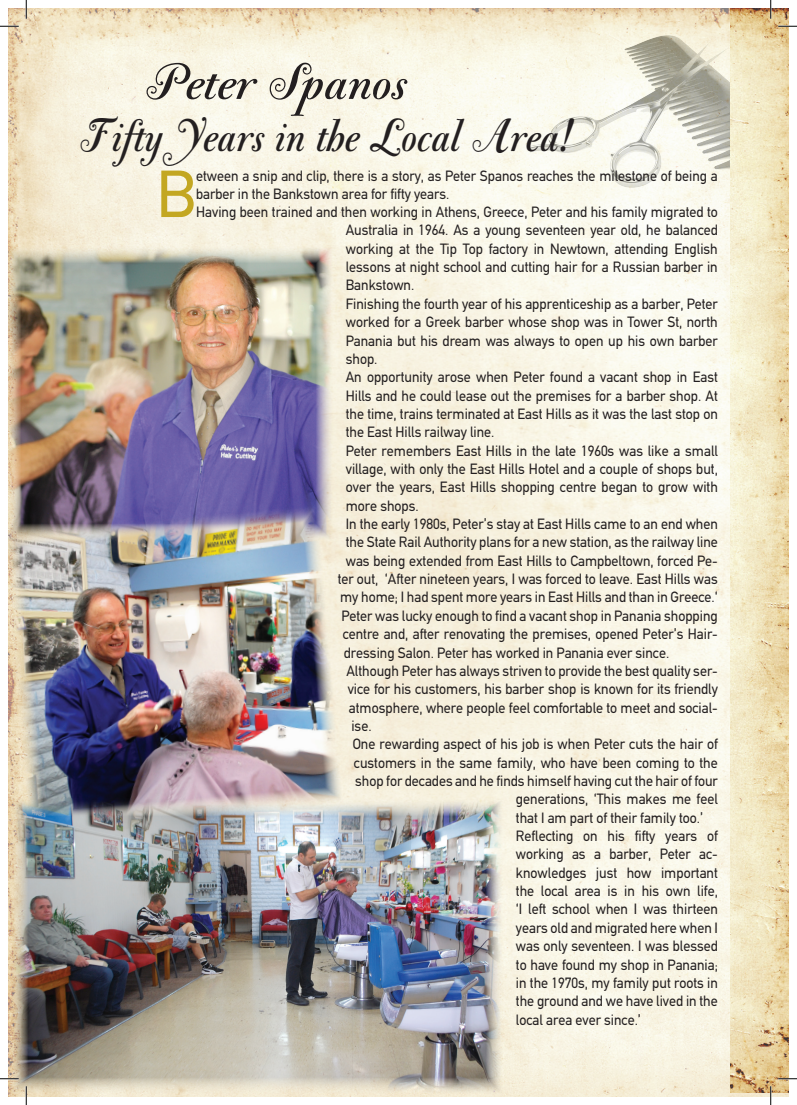
<style>
.page{position:relative;width:797px;height:1105px;background:#fff}
.page>*{position:absolute;margin:0;border:0;box-sizing:border-box;transform-origin:0 0}
.t1{font:66.75px "PF Din Text";color:#c3a722}
.t2{font:700 55px "PF Bodoni Script One";color:#231f20}
.t3{font:700 50px "PF Bodoni Script One";color:#231f20;scale:.87 1}
.t4{font:15px/18.4px "PF Din Text";color:#231f20;text-align:justify;scale:.95 1}
</style>
<div class="page">
<img style="left:9px;top:9px;width:779px;height:1087px">
<img style="left:9px;top:245px;width:324px;height:258px">
<img style="left:9px;top:503px;width:336px;height:328px">
<img style="left:11px;top:799px;width:492px;height:296px">
<img style="left:730px;top:9px;width:58px;height:1084px">
<svg style="left:0;top:25px;width:19px;height:2px"></svg>
<svg style="left:778px;top:25px;width:19px;height:2px"></svg>
<svg style="left:0;top:1078px;width:19px;height:1px"></svg>
<svg style="left:778px;top:1078px;width:19px;height:1px"></svg>
<svg style="left:25px;top:0;width:2px;height:19px"></svg>
<svg style="left:25px;top:1086px;width:2px;height:19px"></svg>
<svg style="left:770px;top:0;width:1px;height:19px"></svg>
<svg style="left:770px;top:1086px;width:1px;height:19px"></svg>
<p class="t2" style="left:143px;top:52px;width:264px">Peter Spanos</p>
<p class="t3" style="left:80px;top:109px;width:567px">Fifty Years in the Local Area!</p>
<p class="t1" style="left:156px;top:155px;width:41px">B</p>
<p class="t4" style="left:196px;top:167px;width:550px;line-height:18px">etween a snip and clip, there is a story, as Peter Spanos reaches the milestone of being a barber in the Bankstown area for fifty years.</p>
<p class="t4" style="left:346px;top:203px;width:393px;text-indent:-150px">Having been trained and then working in Athens, Greece, Peter and his family migrated to Australia in 1964. As a young seventeen year old, he balanced working at the Tip Top factory in Newtown, attending English lessons at night school and cutting hair for a Russian barber in Bankstown.</p>
<p class="t4" style="left:346px;top:295px;width:393px">Finishing the fourth year of his apprenticeship as a barber, Peter worked for a Greek barber whose shop was in Tower St, north Panania but his dream was always to open up his own barber shop.</p>
<p class="t4" style="left:346px;top:368px;width:393px">An opportunity arose when Peter found a vacant shop in East Hills and he could lease out the premises for a barber shop. At the time, trains terminated at East Hills as it was the last stop on the East Hills railway line.</p>
<p class="t4" style="left:346px;top:441px;width:393px">Peter remembers East Hills in the late 1960s was like a small village, with only the East Hills Hotel and a couple of shops but, over the years, East Hills shopping centre began to grow with more shops.</p>
<p class="t4" style="left:337px;top:515px;width:402px;text-align:center">In the early 1980s, Peter’s stay at East Hills came to an end when the State Rail Authority plans for a new station, as the railway line was being extended from East Hills to Campbeltown, forced Pe&shy;ter out, ‘After nineteen years, I was forced to leave. East Hills was my home; I had spent more years in East Hills and than in Greece.‘</p>
<p class="t4" style="left:341px;top:606px;width:398px">Peter was lucky enough to find a vacant shop in Panania shopping centre and, after renovating the premises, opened Peter’s Hair&shy;dressing Salon. Peter has worked in Panania ever since.</p>
<p class="t4" style="left:346px;top:662px;width:392px">Although Peter has always striven to provide the best quality ser&shy;vice for his customers, his barber shop is known for its friendly atmosphere, where people feel comfortable to meet and social&shy;ise.</p>
<p class="t4" style="left:352px;top:735px;width:386px">One rewarding aspect of his job is when Peter cuts the hair of</p>
<p class="t4" style="left:354px;top:753px;width:384px">customers in the same family, who have been coming to the</p>
<p class="t4" style="left:355px;top:772px;width:383px">shop for decades and he finds himself having cut the hair of four</p>
<p class="t4" style="left:516px;top:790px;width:214px">generations, ‘This makes me feel</p>
<p class="t4" style="left:516px;top:808px;width:198px">that I am part of their family too.’</p>
<p class="t4" style="left:516px;top:827px;width:214px">Reflecting on his fifty years of working as a barber, Peter ac&shy;knowledges just how important the local area is in his own life, ‘I left school when I was thirteen years old and migrated here when I was only seventeen. I was blessed to have found my shop in Panania; in the 1970s, my family put roots in the ground and we have lived in the local area ever since.’</p>
</div>
